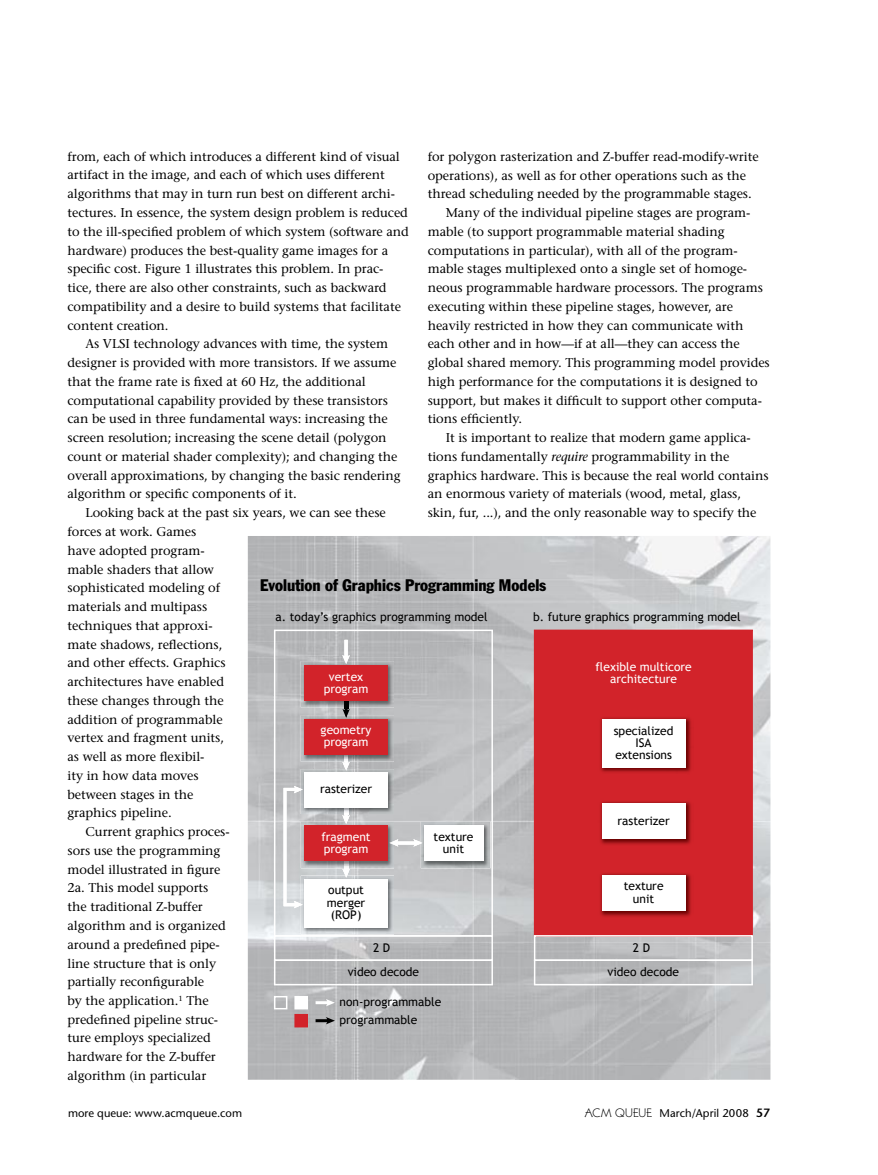
<style>
.page{position:relative;width:878px;height:1175px;background:#fff}
.page>*{position:absolute;margin:0;border:0;box-sizing:border-box;transform-origin:0 0}
.t1{font:condensed 16.5px "Franklin Gothic";color:#000}
.t2{font:12.75px "Stone Serif";letter-spacing:-.005em;color:#000}
.t3{font:12px/12.3px "Trebuchet MS";color:#000;text-align:center}
.t4{font:12px/12.3px "Trebuchet MS";color:#fff;text-align:center}
.t5{font:11.25px "Stone Sans";letter-spacing:.005em;color:#000}
.s1{font-style:italic}
.s2{font-weight:600;font-size:12px}
</style>
<div class="page">
<img style="left:247px;top:536px;width:523px;height:543px">
<svg style="left:315px;top:999px;width:20px;height:7px"></svg>
<div style="left:534px;top:629px;width:218px;height:306px;background:#d2232a"></div>
<svg style="left:274px;top:629px;width:219px;height:306px"></svg>
<svg style="left:274px;top:935px;width:219px;height:50px;background:#bfbfc1"></svg>
<img style="left:597px;top:798px;width:96px;height:48px">
<div style="left:602px;top:803px;width:83px;height:36px;background:#fff"></div>
<img style="left:597px;top:870px;width:96px;height:48px">
<div style="left:602px;top:875px;width:83px;height:35px;background:#fff"></div>
<img style="left:597px;top:714px;width:96px;height:60px">
<div style="left:602px;top:719px;width:83px;height:48px;background:#fff"></div>
<svg style="left:534px;top:935px;width:218px;height:50px;background:#c2c1c3"></svg>
<svg style="left:274px;top:996px;width:13px;height:13px"></svg>
<svg style="left:315px;top:1017px;width:20px;height:7px"></svg>
<svg style="left:294px;top:996px;width:14px;height:31px"></svg>
<img style="left:515px;top:1017px;width:193px;height:62px">
<p class="t2" style="left:68px;top:148px;width:334px">from, each of which introduces a different kind of visual</p>
<p class="t2" style="left:68px;top:167px;width:319px">artifact in the image, and each of which uses different</p>
<p class="t2" style="left:68px;top:186px;width:329px">algorithms that may in turn run best on different archi-</p>
<p class="t2" style="left:68px;top:205px;width:342px">tectures. In essence, the system design problem is reduced</p>
<p class="t2" style="left:68px;top:223px;width:343px">to the ill-specified problem of which system (software and</p>
<p class="t2" style="left:68px;top:242px;width:322px">hardware) produces the best-quality game images for a</p>
<p class="t2" style="left:68px;top:261px;width:317px">specific cost. Figure 1 illustrates this problem. In prac-</p>
<p class="t2" style="left:68px;top:280px;width:320px">tice, there are also other constraints, such as backward</p>
<p class="t2" style="left:68px;top:298px;width:335px">compatibility and a desire to build systems that facilitate</p>
<p class="t2" style="left:68px;top:317px;width:103px">content creation.</p>
<p class="t2" style="left:86px;top:336px;width:304px">As VLSI technology advances with time, the system</p>
<p class="t2" style="left:68px;top:355px;width:330px">designer is provided with more transistors. If we assume</p>
<p class="t2" style="left:68px;top:373px;width:300px">that the frame rate is fixed at 60 Hz, the additional</p>
<p class="t2" style="left:68px;top:392px;width:322px">computational capability provided by these transistors</p>
<p class="t2" style="left:68px;top:411px;width:322px">can be used in three fundamental ways: increasing the</p>
<p class="t2" style="left:68px;top:430px;width:320px">screen resolution; increasing the scene detail (polygon</p>
<p class="t2" style="left:68px;top:448px;width:331px">count or material shader complexity); and changing the</p>
<p class="t2" style="left:68px;top:467px;width:334px">overall approximations, by changing the basic rendering</p>
<p class="t2" style="left:68px;top:486px;width:231px">algorithm or specific components of it.</p>
<p class="t2" style="left:86px;top:505px;width:302px">Looking back at the past six years, we can see these</p>
<p class="t2" style="left:68px;top:524px;width:130px">forces at work. Games</p>
<p class="t2" style="left:68px;top:542px;width:139px">have adopted program-</p>
<p class="t2" style="left:68px;top:561px;width:148px">mable shaders that allow</p>
<p class="t2" style="left:68px;top:580px;width:154px">sophisticated modeling of</p>
<p class="t2" style="left:68px;top:599px;width:141px">materials and multipass</p>
<p class="t2" style="left:68px;top:617px;width:147px">techniques that approxi-</p>
<p class="t2" style="left:68px;top:636px;width:156px">mate shadows, reflections,</p>
<p class="t2" style="left:68px;top:655px;width:159px">and other effects. Graphics</p>
<p class="t2" style="left:68px;top:674px;width:158px">architectures have enabled</p>
<p class="t2" style="left:68px;top:692px;width:158px">these changes through the</p>
<p class="t2" style="left:68px;top:711px;width:157px">addition of programmable</p>
<p class="t2" style="left:68px;top:730px;width:158px">vertex and fragment units,</p>
<p class="t2" style="left:68px;top:749px;width:138px">as well as more flexibil-</p>
<p class="t2" style="left:68px;top:767px;width:133px">ity in how data moves</p>
<p class="t2" style="left:68px;top:786px;width:127px">between stages in the</p>
<p class="t2" style="left:68px;top:805px;width:106px">graphics pipeline.</p>
<p class="t2" style="left:86px;top:824px;width:145px">Current graphics proces-</p>
<p class="t2" style="left:68px;top:842px;width:154px">sors use the programming</p>
<p class="t2" style="left:68px;top:861px;width:154px">model illustrated in figure</p>
<p class="t2" style="left:68px;top:880px;width:142px">2a. This model supports</p>
<p class="t2" style="left:68px;top:899px;width:137px">the traditional Z-buffer</p>
<p class="t2" style="left:68px;top:917px;width:160px">algorithm and is organized</p>
<p class="t2" style="left:68px;top:936px;width:154px">around a predefined pipe-</p>
<p class="t2" style="left:68px;top:955px;width:150px">line structure that is only</p>
<p class="t2" style="left:68px;top:974px;width:138px">partially reconfigurable</p>
<p class="t2" style="left:68px;top:992px;width:143px">by the application.<sup>1</sup> The</p>
<p class="t2" style="left:67px;top:1011px;width:152px">predefined pipeline struc-</p>
<p class="t2" style="left:67px;top:1030px;width:145px">ture employs specialized</p>
<p class="t2" style="left:67px;top:1048px;width:150px">hardware for the Z-buffer</p>
<p class="t2" style="left:67px;top:1067px;width:140px">algorithm (in particular</p>
<p class="t2" style="left:427px;top:148px;width:332px">for polygon rasterization and Z-buffer read-modify-write</p>
<p class="t2" style="left:427px;top:167px;width:320px">operations), as well as for other operations such as the</p>
<p class="t2" style="left:427px;top:186px;width:325px">thread scheduling needed by the programmable stages.</p>
<p class="t2" style="left:445px;top:205px;width:306px">Many of the individual pipeline stages are program-</p>
<p class="t2" style="left:427px;top:223px;width:298px">mable (to support programmable material shading</p>
<p class="t2" style="left:427px;top:242px;width:311px">computations in particular), with all of the program-</p>
<p class="t2" style="left:427px;top:261px;width:321px">mable stages multiplexed onto a single set of homoge-</p>
<p class="t2" style="left:427px;top:280px;width:336px">neous programmable hardware processors. The programs</p>
<p class="t2" style="left:427px;top:298px;width:307px">executing within these pipeline stages, however, are</p>
<p class="t2" style="left:427px;top:317px;width:317px">heavily restricted in how they can communicate with</p>
<p class="t2" style="left:427px;top:336px;width:314px">each other and in how—if at all—they can access the</p>
<p class="t2" style="left:427px;top:355px;width:343px">global shared memory. This programming model provides</p>
<p class="t2" style="left:427px;top:373px;width:331px">high performance for the computations it is designed to</p>
<p class="t2" style="left:427px;top:392px;width:336px">support, but makes it difficult to support other computa-</p>
<p class="t2" style="left:427px;top:411px;width:96px">tions efficiently.</p>
<p class="t2" style="left:445px;top:430px;width:306px">It is important to realize that modern game applica-</p>
<p class="t2" style="left:427px;top:448px;width:303px">tions fundamentally <span class="s1">require</span> programmability in the</p>
<p class="t2" style="left:427px;top:467px;width:342px">graphics hardware. This is because the real world contains</p>
<p class="t2" style="left:427px;top:486px;width:315px">an enormous variety of materials (wood, metal, glass,</p>
<p class="t2" style="left:427px;top:505px;width:330px">skin, fur, ...), and the only reasonable way to specify the</p>
<p class="t1" style="left:260px;top:575px;width:287px">Evolution of Graphics Programming Models</p>
<p class="t3" style="left:275px;top:611px;width:214px">a. today’s graphics programming model</p>
<p class="t3" style="left:533px;top:611px;width:209px">b. future graphics programming model</p>
<p class="t4" style="left:595px;top:660px;width:98px">flexible multicore architecture</p>
<p class="t4" style="left:324px;top:670px;width:46px">vertex program</p>
<p class="t4" style="left:320px;top:723px;width:52px;text-align:left">geometry program</p>
<p class="t3" style="left:320px;top:782px;width:54px">rasterizer</p>
<p class="t4" style="left:321px;top:830px;width:51px;text-align:left">fragment program</p>
<p class="t3" style="left:613px;top:724px;width:61px">specialized<br>ISA extensions</p>
<p class="t3" style="left:617px;top:814px;width:54px">rasterizer</p>
<p class="t3" style="left:433px;top:830px;width:41px">texture unit</p>
<p class="t3" style="left:623px;top:880px;width:41px">texture unit</p>
<p class="t3" style="left:327px;top:884px;width:40px">output merger (ROP)</p>
<p class="t3" style="left:348px;top:935px;width:73px;line-height:24.5px">2 D<br>video decode</p>
<p class="t3" style="left:339px;top:992px;width:103px;line-height:18px;text-align:left">non-programmable programmable</p>
<p class="t3" style="left:607px;top:935px;width:73px;line-height:24.5px">2 D<br>video decode</p>
<p class="t5" style="left:68px;top:1106px;width:175px">more queue: www.acmqueue.com</p>
<p class="t5" style="left:659px;top:1106px;width:112px">March/April 2008 <span class="s2">57</span></p>
</div>
